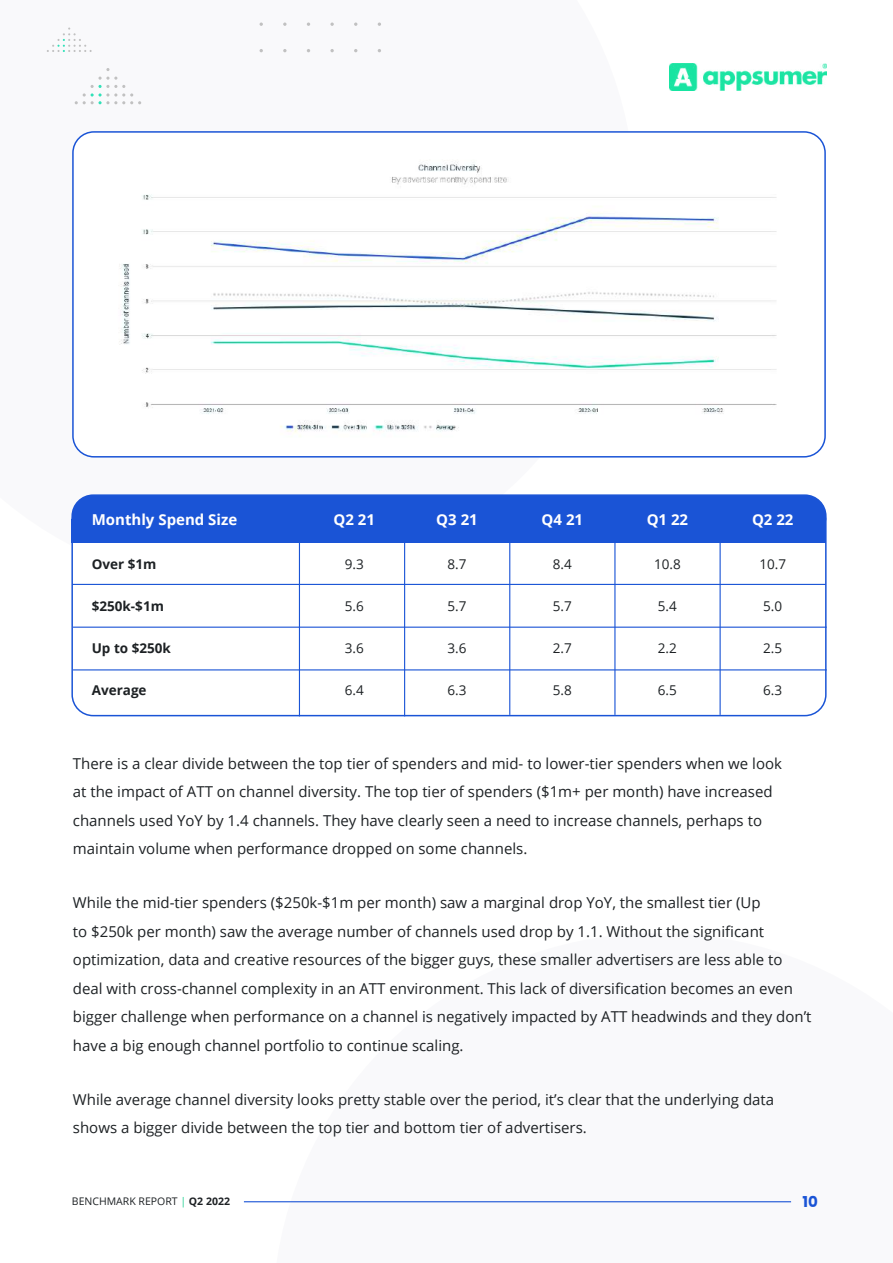
<style>
.page{position:relative;width:893px;height:1263px;background:#fff}
.page>*{position:absolute;margin:0;border:0;box-sizing:border-box;transform-origin:0 0}
.t1{font:15px/28.5px "Open Sans";color:#1d2124}
.t2{font:700 15px "Open Sans";color:#fff}
.t3{font:700 15px "Poppins";color:#1a54d6}
.t4{font:13.5px "Open Sans";color:#1d2124}
.t5{font:700 13.5px "Open Sans";color:#1d2124}
.t6{font:10.5px "Open Sans";color:#1d2124}
.s1{color:#21cf92}
.s2{font-weight:700}
</style>
<div class="page">
<img style="left:669px;top:63px;width:157px;height:27px">
<hr style="left:244px;top:1201px;width:547px;height:1px;background:#1a54d6">
<svg style="left:47px;top:28px;width:45px;height:24px"></svg>
<svg style="left:330px;top:49px;width:4px;height:3px"></svg>
<svg style="left:283px;top:49px;width:4px;height:3px"></svg>
<div style="left:72px;top:131px;width:754px;height:327px;border:2px solid #1a54d6;border-radius:21px"></div>
<svg style="left:106px;top:68px;width:4px;height:3px"></svg>
<svg style="left:75px;top:77px;width:66px;height:27px"></svg>
<img style="left:119px;top:162px;width:658px;height:271px">
<div style="left:72px;top:495px;width:754px;height:43px;background:#1a54d6;border-radius:21px"></div>
<div style="left:71px;top:494px;width:756px;height:44px;border:2px solid #1a54d6;border-radius:21px"></div>
<div style="left:71px;top:519px;width:755px;height:23px;background:#1a54d6"></div>
<hr style="left:72px;top:584px;width:754px;height:1px;background:#1a54d6">
<hr style="left:73px;top:627px;width:754px;height:1px;background:#1a54d6">
<hr style="left:73px;top:669px;width:754px;height:1px;background:#1a54d6">
<hr style="left:299px;top:514px;width:1px;height:202px;background:#1a54d6">
<hr style="left:404px;top:514px;width:1px;height:202px;background:#1a54d6">
<hr style="left:509px;top:514px;width:1px;height:201px;background:#1a54d6">
<hr style="left:614px;top:514px;width:1px;height:201px;background:#1a54d6">
<hr style="left:719px;top:514px;width:2px;height:201px;background:#1a54d6">
<p class="t2" style="left:92px;top:509px;width:147px">Monthly Spend Size</p>
<p class="t5" style="left:92px;top:554px;width:66px">Over $1m</p>
<p class="t5" style="left:92px;top:596px;width:74px">$250k-$1m</p>
<p class="t5" style="left:92px;top:638px;width:81px">Up to $250k</p>
<p class="t5" style="left:92px;top:680px;width:56px">Average</p>
<p class="t2" style="left:334px;top:509px;width:43px">Q2 21</p>
<p class="t4" style="left:345px;top:555px;width:21px">9.3</p>
<p class="t4" style="left:345px;top:597px;width:21px">5.6</p>
<p class="t4" style="left:345px;top:639px;width:21px">3.6</p>
<p class="t4" style="left:345px;top:681px;width:21px">6.4</p>
<p class="t2" style="left:436px;top:509px;width:43px">Q3 21</p>
<p class="t4" style="left:447px;top:555px;width:21px">8.7</p>
<p class="t4" style="left:447px;top:597px;width:21px">5.7</p>
<p class="t4" style="left:447px;top:639px;width:21px">3.6</p>
<p class="t4" style="left:447px;top:681px;width:21px">6.3</p>
<p class="t2" style="left:542px;top:509px;width:43px">Q4 21</p>
<p class="t4" style="left:553px;top:555px;width:21px">8.4</p>
<p class="t4" style="left:553px;top:597px;width:21px">5.7</p>
<p class="t4" style="left:553px;top:639px;width:21px">2.7</p>
<p class="t4" style="left:553px;top:681px;width:21px">5.8</p>
<p class="t2" style="left:647px;top:509px;width:43px">Q1 22</p>
<p class="t4" style="left:654px;top:555px;width:28px">10.8</p>
<p class="t4" style="left:658px;top:597px;width:21px">5.4</p>
<p class="t4" style="left:658px;top:639px;width:21px">2.2</p>
<p class="t4" style="left:658px;top:681px;width:21px">6.5</p>
<p class="t2" style="left:752px;top:509px;width:43px">Q2 22</p>
<p class="t4" style="left:759px;top:555px;width:28px">10.7</p>
<p class="t4" style="left:763px;top:597px;width:21px">5.0</p>
<p class="t4" style="left:763px;top:639px;width:21px">2.5</p>
<p class="t4" style="left:763px;top:681px;width:21px">6.3</p>
<p class="t1" style="left:73px;top:748px;width:711px">There is a clear divide between the top tier of spenders and mid- to lower-tier spenders when we look at the impact of ATT on channel diversity. The top tier of spenders ($1m+ per month) have increased channels used YoY by 1.4 channels. They have clearly seen a need to increase channels, perhaps to maintain volume when performance dropped on some channels.</p>
<p class="t1" style="left:73px;top:888px;width:740px">While the mid-tier spenders ($250k-$1m per month) saw a marginal drop YoY, the smallest tier (Up<br>to $250k per month) saw the average number of channels used drop by 1.1. Without the significant optimization, data and creative resources of the bigger guys, these smaller advertisers are less able to deal with cross-channel complexity in an ATT environment. This lack of diversification becomes an even bigger challenge when performance on a channel is negatively impacted by ATT headwinds and they don’t have a big enough channel portfolio to continue scaling.</p>
<p class="t1" style="left:73px;top:1084px;width:703px">While average channel diversity looks pretty stable over the period, it’s clear that the underlying data shows a bigger divide between the top tier and bottom tier of advertisers.</p>
<p class="t6" style="left:72px;top:1194px;width:160px">BENCHMARK REPORT <span class="s1">|</span> <span class="s2">Q2 2022</span></p>
<p class="t3" style="left:802px;top:1193px;width:17px">10</p>
</div>
